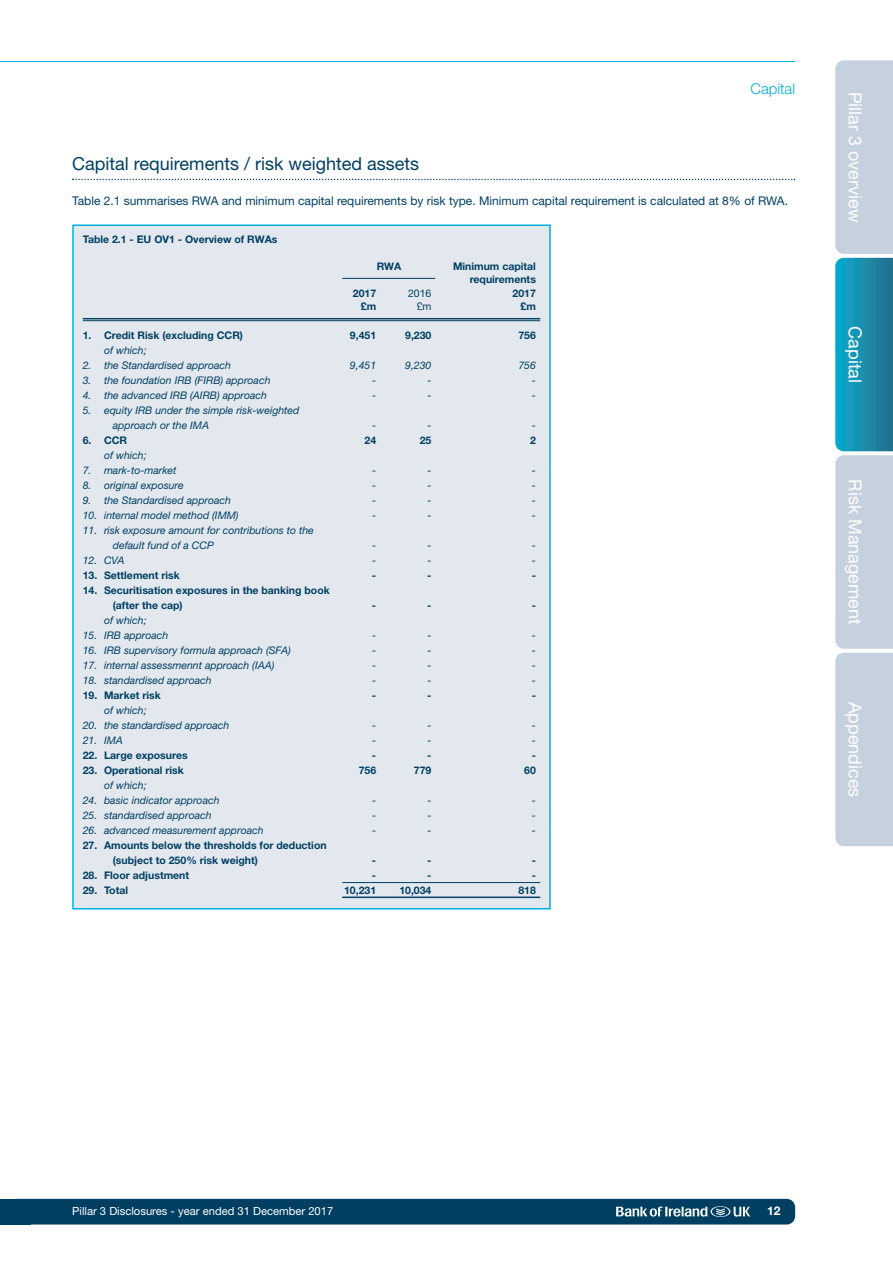
<style>
.page{position:relative;width:893px;height:1263px;background:#fff}
.page>*{position:absolute;margin:0;border:0;box-sizing:border-box;transform-origin:0 0}
.t1{font:18px "Helvetica Neue LT";color:#fff}
.t2{font:18px "Helvetica Neue LT";color:#003f61}
.t3{font:300 15px "Helvetica Neue LT";color:#00afdc}
.t4{font:12px "Helvetica Neue LT";color:#003f61}
.t5{font:700 12px "Helvetica Neue LT";color:#fff}
.t6{font:11.25px "Helvetica Neue LT";color:#fff}
.t7{font:italic 10.5px/15px "Helvetica Neue LT";color:#003f61}
.t8{font:700 10.5px/15px "Helvetica Neue LT";color:#003f61}
.t9{font:10.5px "Helvetica Neue LT";color:#003f61}
</style>
<div class="page">
<hr style="left:0;top:61px;width:795px;height:1px;background:#00afdc">
<div style="left:8px;top:1199px;width:787px;height:25px;background:#003f61;border-radius:9px"></div>
<div style="left:0;top:1199px;width:31px;height:25px;background:#003f61"></div>
<svg style="left:616px;top:1206px;width:134px;height:11px"></svg>
<svg style="left:835px;top:60px;width:58px;height:786px;background:#9bc1d2"></svg>
<svg style="left:72px;top:179px;width:723px;height:1px"></svg>
<div style="left:74px;top:226px;width:475px;height:682px;background:#e3e8ef"></div>
<div style="left:72px;top:224px;width:479px;height:685px;border:2px solid #00afdc"></div>
<hr style="left:342px;top:278px;width:93px;height:1px;background:#003f61">
<hr style="left:83px;top:318px;width:457px;height:1px;background:#003f61">
<hr style="left:83px;top:320px;width:457px;height:1px;background:#003f61">
<hr style="left:342px;top:882px;width:198px;height:1px;background:#003f61">
<hr style="left:342px;top:896px;width:198px;height:2px;background:#003f61">
<h1 class="t2" style="left:72px;top:157px;width:348px">Capital requirements / risk weighted assets</h1>
<h2 class="t3" style="left:750px;top:83px;width:46px">Capital</h2>
<p class="t4" style="left:72px;top:196px;width:717px">Table 2.1 summarises RWA and minimum capital requirements by risk type. Minimum capital requirement is calculated at 8% of RWA.</p>
<p class="t8" style="left:83px;top:232px;width:196px">Table 2.1 - EU OV1 - Overview of RWAs</p>
<p class="t8" style="left:377px;top:259px;width:26px">RWA</p>
<p class="t8" style="left:453px;top:260px;width:84px;line-height:13.5px;text-align:right">Minimum capital requirements</p>
<p class="t8" style="left:353px;top:286px;width:25px">2017</p>
<p class="t9" style="left:408px;top:289px;width:25px">2016</p>
<p class="t8" style="left:513px;top:286px;width:25px">2017</p>
<p class="t8" style="left:361px;top:300px;width:17px">£m</p>
<p class="t9" style="left:417px;top:302px;width:16px">£m</p>
<p class="t8" style="left:521px;top:300px;width:17px">£m</p>
<p class="t8" style="left:83px;top:328px;width:162px">1. Credit Risk (excluding CCR)</p>
<p class="t8" style="left:350px;top:328px;width:28px">9,451</p>
<p class="t8" style="left:405px;top:328px;width:28px">9,230</p>
<p class="t8" style="left:518px;top:328px;width:19px">756</p>
<p class="t7" style="left:104px;top:343px;width:44px">of which;</p>
<p class="t7" style="left:83px;top:358px;width:150px">2. the Standardised approach</p>
<p class="t7" style="left:350px;top:358px;width:28px">9,451</p>
<p class="t7" style="left:405px;top:358px;width:28px">9,230</p>
<p class="t7" style="left:518px;top:358px;width:19px">756</p>
<p class="t7" style="left:83px;top:373px;width:189px">3. the foundation IRB (FIRB) approach</p>
<p class="t7" style="left:372px;top:373px;width:6px">-</p>
<p class="t7" style="left:427px;top:373px;width:6px">-</p>
<p class="t7" style="left:532px;top:373px;width:6px">-</p>
<p class="t7" style="left:83px;top:388px;width:186px">4. the advanced IRB (AIRB) approach</p>
<p class="t7" style="left:372px;top:388px;width:6px">-</p>
<p class="t7" style="left:427px;top:388px;width:6px">-</p>
<p class="t7" style="left:532px;top:388px;width:6px">-</p>
<p class="t7" style="left:113px;top:403px;width:188px;text-indent:-30px">5. equity IRB under the simple risk-weighted approach or the IMA</p>
<p class="t7" style="left:372px;top:418px;width:6px">-</p>
<p class="t7" style="left:427px;top:418px;width:6px">-</p>
<p class="t7" style="left:532px;top:418px;width:6px">-</p>
<p class="t8" style="left:83px;top:433px;width:46px">6. CCR</p>
<p class="t8" style="left:364px;top:433px;width:13px">24</p>
<p class="t8" style="left:420px;top:433px;width:13px">25</p>
<p class="t8" style="left:530px;top:433px;width:7px">2</p>
<p class="t7" style="left:104px;top:448px;width:44px">of which;</p>
<p class="t7" style="left:83px;top:463px;width:95px">7. mark-to-market</p>
<p class="t7" style="left:372px;top:463px;width:6px">-</p>
<p class="t7" style="left:427px;top:463px;width:6px">-</p>
<p class="t7" style="left:532px;top:463px;width:6px">-</p>
<p class="t7" style="left:83px;top:478px;width:103px">8. original exposure</p>
<p class="t7" style="left:372px;top:478px;width:6px">-</p>
<p class="t7" style="left:427px;top:478px;width:6px">-</p>
<p class="t7" style="left:532px;top:478px;width:6px">-</p>
<p class="t7" style="left:83px;top:493px;width:150px">9. the Standardised approach</p>
<p class="t7" style="left:372px;top:493px;width:6px">-</p>
<p class="t7" style="left:427px;top:493px;width:6px">-</p>
<p class="t7" style="left:532px;top:493px;width:6px">-</p>
<p class="t7" style="left:83px;top:508px;width:157px">10. internal model method (IMM)</p>
<p class="t7" style="left:372px;top:508px;width:6px">-</p>
<p class="t7" style="left:427px;top:508px;width:6px">-</p>
<p class="t7" style="left:532px;top:508px;width:6px">-</p>
<p class="t7" style="left:113px;top:523px;width:203px;text-indent:-30px">11. risk exposure amount for contributions to the default fund of a CCP</p>
<p class="t7" style="left:372px;top:538px;width:6px">-</p>
<p class="t7" style="left:427px;top:538px;width:6px">-</p>
<p class="t7" style="left:532px;top:538px;width:6px">-</p>
<p class="t7" style="left:83px;top:553px;width:43px">12. CVA</p>
<p class="t7" style="left:372px;top:553px;width:6px">-</p>
<p class="t7" style="left:427px;top:553px;width:6px">-</p>
<p class="t7" style="left:532px;top:553px;width:6px">-</p>
<p class="t8" style="left:83px;top:568px;width:99px">13. Settlement risk</p>
<p class="t8" style="left:372px;top:568px;width:6px">-</p>
<p class="t8" style="left:427px;top:568px;width:6px">-</p>
<p class="t8" style="left:532px;top:568px;width:6px">-</p>
<p class="t8" style="left:113px;top:583px;width:218px;text-indent:-30px">14. Securitisation exposures in the banking book (after the cap)</p>
<p class="t8" style="left:372px;top:598px;width:6px">-</p>
<p class="t8" style="left:427px;top:598px;width:6px">-</p>
<p class="t8" style="left:532px;top:598px;width:6px">-</p>
<p class="t7" style="left:104px;top:613px;width:44px">of which;</p>
<p class="t7" style="left:83px;top:628px;width:87px">15. IRB approach</p>
<p class="t7" style="left:372px;top:628px;width:6px">-</p>
<p class="t7" style="left:427px;top:628px;width:6px">-</p>
<p class="t7" style="left:532px;top:628px;width:6px">-</p>
<p class="t7" style="left:83px;top:643px;width:209px">16. IRB supervisory formula approach (SFA)</p>
<p class="t7" style="left:372px;top:643px;width:6px">-</p>
<p class="t7" style="left:427px;top:643px;width:6px">-</p>
<p class="t7" style="left:532px;top:643px;width:6px">-</p>
<p class="t7" style="left:83px;top:658px;width:193px">17. internal assessmennt approach (IAA)</p>
<p class="t7" style="left:372px;top:658px;width:6px">-</p>
<p class="t7" style="left:427px;top:658px;width:6px">-</p>
<p class="t7" style="left:532px;top:658px;width:6px">-</p>
<p class="t7" style="left:83px;top:673px;width:130px">18. standardised approach</p>
<p class="t7" style="left:372px;top:673px;width:6px">-</p>
<p class="t7" style="left:427px;top:673px;width:6px">-</p>
<p class="t7" style="left:532px;top:673px;width:6px">-</p>
<p class="t8" style="left:83px;top:688px;width:80px">19. Market risk</p>
<p class="t8" style="left:372px;top:688px;width:6px">-</p>
<p class="t8" style="left:427px;top:688px;width:6px">-</p>
<p class="t8" style="left:532px;top:688px;width:6px">-</p>
<p class="t7" style="left:104px;top:703px;width:44px">of which;</p>
<p class="t7" style="left:83px;top:718px;width:148px">20. the standardised approach</p>
<p class="t7" style="left:372px;top:718px;width:6px">-</p>
<p class="t7" style="left:427px;top:718px;width:6px">-</p>
<p class="t7" style="left:532px;top:718px;width:6px">-</p>
<p class="t7" style="left:83px;top:733px;width:42px">21. IMA</p>
<p class="t7" style="left:372px;top:733px;width:6px">-</p>
<p class="t7" style="left:427px;top:733px;width:6px">-</p>
<p class="t7" style="left:532px;top:733px;width:6px">-</p>
<p class="t8" style="left:83px;top:748px;width:106px">22. Large exposures</p>
<p class="t8" style="left:372px;top:748px;width:6px">-</p>
<p class="t8" style="left:427px;top:748px;width:6px">-</p>
<p class="t8" style="left:532px;top:748px;width:6px">-</p>
<p class="t8" style="left:83px;top:763px;width:103px">23. Operational risk</p>
<p class="t8" style="left:359px;top:763px;width:19px">756</p>
<p class="t8" style="left:414px;top:763px;width:19px">779</p>
<p class="t8" style="left:524px;top:763px;width:13px">60</p>
<p class="t7" style="left:104px;top:778px;width:44px">of which;</p>
<p class="t7" style="left:83px;top:793px;width:138px">24. basic indicator approach</p>
<p class="t7" style="left:372px;top:793px;width:6px">-</p>
<p class="t7" style="left:427px;top:793px;width:6px">-</p>
<p class="t7" style="left:532px;top:793px;width:6px">-</p>
<p class="t7" style="left:83px;top:808px;width:130px">25. standardised approach</p>
<p class="t7" style="left:372px;top:808px;width:6px">-</p>
<p class="t7" style="left:427px;top:808px;width:6px">-</p>
<p class="t7" style="left:532px;top:808px;width:6px">-</p>
<p class="t7" style="left:83px;top:823px;width:182px">26. advanced measurement approach</p>
<p class="t7" style="left:372px;top:823px;width:6px">-</p>
<p class="t7" style="left:427px;top:823px;width:6px">-</p>
<p class="t7" style="left:532px;top:823px;width:6px">-</p>
<p class="t8" style="left:113px;top:838px;width:215px;text-indent:-30px">27. Amounts below the thresholds for deduction (subject to 250% risk weight)</p>
<p class="t8" style="left:372px;top:853px;width:6px">-</p>
<p class="t8" style="left:427px;top:853px;width:6px">-</p>
<p class="t8" style="left:532px;top:853px;width:6px">-</p>
<p class="t8" style="left:83px;top:868px;width:108px">28. Floor adjustment</p>
<p class="t8" style="left:372px;top:868px;width:6px">-</p>
<p class="t8" style="left:427px;top:868px;width:6px">-</p>
<p class="t8" style="left:532px;top:868px;width:6px">-</p>
<p class="t8" style="left:83px;top:883px;width:47px">29. Total</p>
<p class="t8" style="left:344px;top:883px;width:34px">10,231</p>
<p class="t8" style="left:399px;top:883px;width:34px">10,034</p>
<p class="t8" style="left:518px;top:883px;width:19px">818</p>
<h1 class="t1" style="left:862px;top:92px;width:132px;rotate:90deg">Pillar 3 overview</h1>
<h1 class="t1" style="left:862px;top:326px;width:58px;rotate:90deg">Capital</h1>
<h1 class="t1" style="left:862px;top:479px;width:147px;rotate:90deg">Risk Management</h1>
<h1 class="t1" style="left:862px;top:701px;width:97px;rotate:90deg">Appendices</h1>
<p class="t6" style="left:72px;top:1206px;width:263px">Pillar 3 Disclosures - year ended 31 December 2017</p>
<p class="t5" style="left:767px;top:1206px;width:15px">12</p>
</div>
